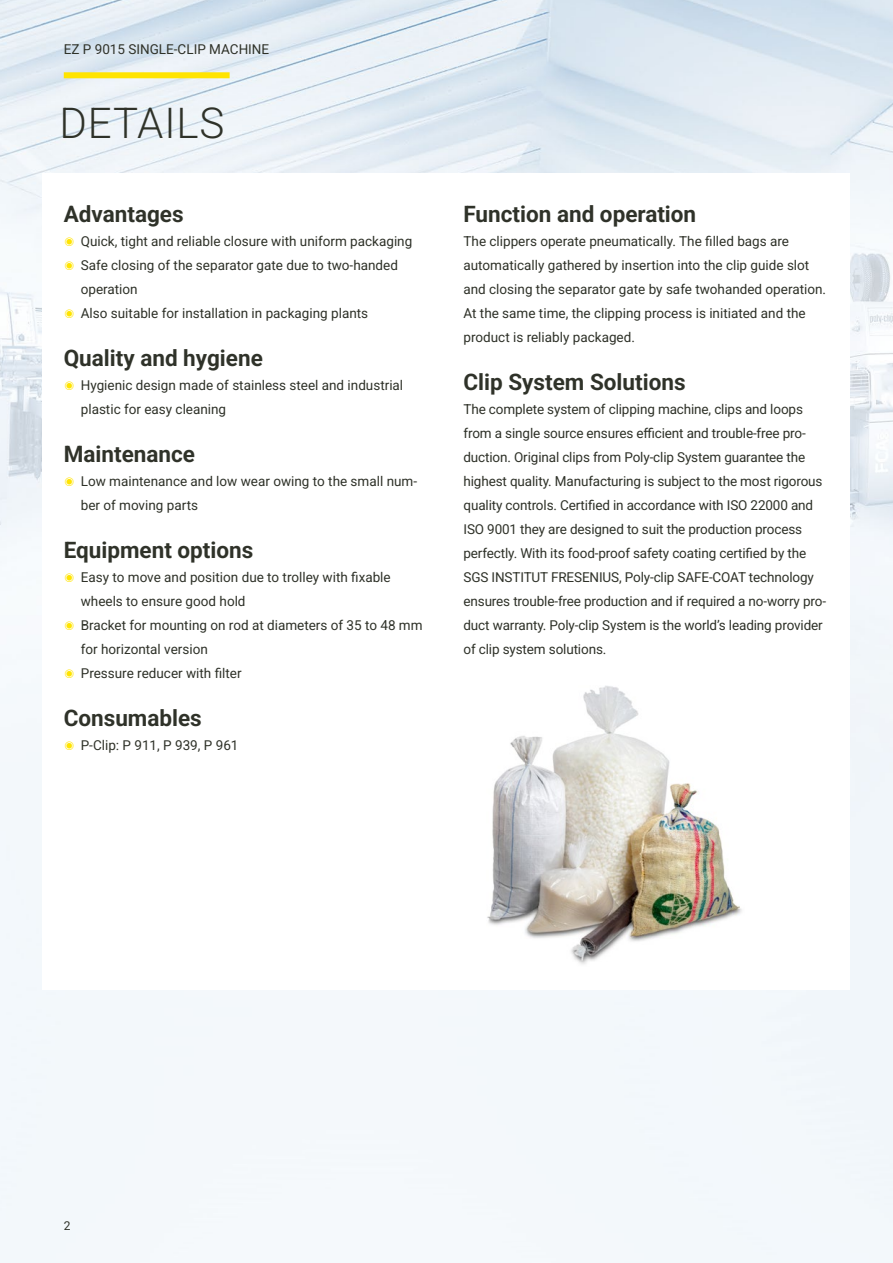
<style>
.page{position:relative;width:893px;height:1263px;background:#fff}
.page>*{position:absolute;margin:0;border:0;box-sizing:border-box;transform-origin:0 0}
.t1{font:300 42px "Roboto";letter-spacing:.02em;color:#2f3229}
.t2{font:700 22.5px "Roboto";color:#2f3229}
.t3{font:13.5px/24px "Roboto";color:#2f3229}
.t4{font:12px "Roboto";color:#2f3229}
.s1{color:#ffe400}
</style>
<div class="page">
<img style="left:0;top:0;width:893px;height:1263px">
<div style="left:64px;top:72px;width:166px;height:6px;background:#ffe400"></div>
<div style="left:43px;top:174px;width:807px;height:816px;background:#fff"></div>
<img style="left:487px;top:685px;width:255px;height:279px">
<p class="t3" style="left:64px;top:37px;width:207px">EZ P 9015 SINGLE-CLIP MACHINE</p>
<h1 class="t1" style="left:60px;top:93px;width:166px">DETAILS</h1>
<h2 class="t2" style="left:64px;top:198px;width:121px">Advantages</h2>
<p class="t3" style="left:64px;top:229px;width:350px"><span class="s1">◉</span> Quick, tight and reliable closure with uniform packaging</p>
<p class="t3" style="left:64px;top:253px;width:336px"><span class="s1">◉</span> Safe closing of the separator gate due to two-handed</p>
<p class="t3" style="left:81px;top:277px;width:58px">operation</p>
<p class="t3" style="left:64px;top:301px;width:306px"><span class="s1">◉</span> Also suitable for installation in packaging plants</p>
<h2 class="t2" style="left:64px;top:342px;width:201px">Quality and hygiene</h2>
<p class="t3" style="left:81px;top:373px;width:324px;text-indent:-17px"><span class="s1">◉</span> Hygienic design made of stainless steel and industrial plastic for easy cleaning</p>
<h2 class="t2" style="left:64px;top:438px;width:133px">Maintenance</h2>
<p class="t3" style="left:81px;top:469px;width:338px;text-indent:-17px"><span class="s1">◉</span> Low maintenance and low wear owing to the small num&shy;ber of moving parts</p>
<h2 class="t2" style="left:64px;top:534px;width:191px">Equipment options</h2>
<p class="t3" style="left:64px;top:565px;width:328px"><span class="s1">◉</span> Easy to move and position due to trolley with fixable</p>
<p class="t3" style="left:81px;top:589px;width:166px">wheels to ensure good hold</p>
<p class="t3" style="left:64px;top:613px;width:360px"><span class="s1">◉</span> Bracket for mounting on rod at diameters of 35 to 48 mm</p>
<p class="t3" style="left:81px;top:637px;width:129px">for horizontal version</p>
<p class="t3" style="left:64px;top:661px;width:179px"><span class="s1">◉</span> Pressure reducer with filter</p>
<h2 class="t2" style="left:64px;top:702px;width:140px">Consumables</h2>
<p class="t3" style="left:64px;top:733px;width:176px"><span class="s1">◉</span> P-Clip: P 911, P 939, P 961</p>
<h2 class="t2" style="left:463px;top:198px;width:234px">Function and operation</h2>
<p class="t3" style="left:463px;top:229px;width:364px">The clippers operate pneumatically. The filled bags are automatically gathered by insertion into the clip guide slot and closing the separator gate by safe twohanded operation.<br>At the same time, the clipping process is initiated and the product is reliably packaged.</p>
<h2 class="t2" style="left:463px;top:366px;width:224px">Clip System Solutions</h2>
<p class="t3" style="left:463px;top:397px;width:364px">The complete system of clipping machine, clips and loops from a single source ensures efficient and trouble-free pro&shy;duction. Original clips from Poly-clip System guarantee the highest quality. Manufacturing is subject to the most rigorous quality controls. Certified in accordance with ISO 22000 and ISO 9001 they are designed to suit the production process perfectly. With its food-proof safety coating certified by the SGS INSTITUT FRESENIUS, Poly-clip SAFE-COAT technology ensures trouble-free production and if required a no-worry pro&shy;duct warranty. Poly-clip System is the world’s leading provider of clip system solutions.</p>
<p class="t4" style="left:64px;top:1217px;width:8px">2</p>
</div>
